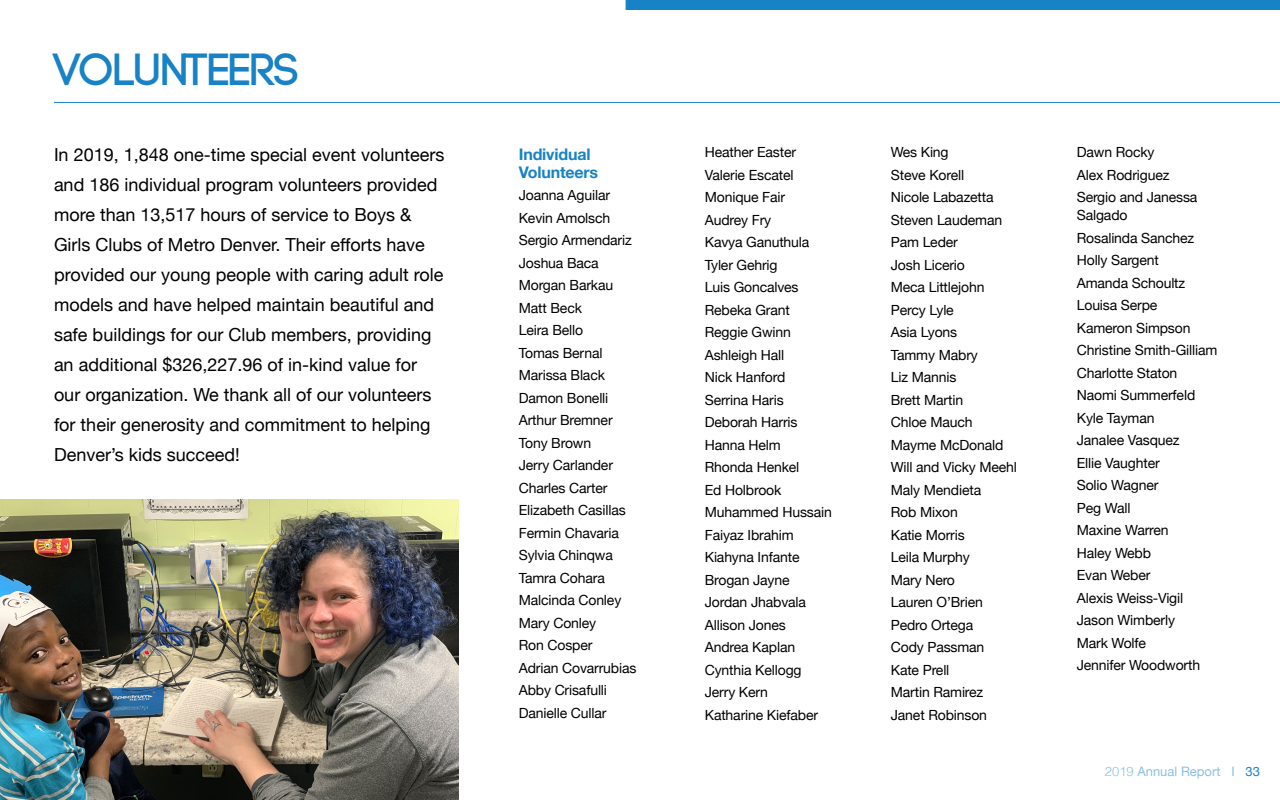
<style>
.page{position:relative;width:1280px;height:800px;background:#fff}
.page>*{position:absolute;margin:0;border:0;box-sizing:border-box;transform-origin:0 0}
.t1{font:700 45px "Code";color:#1782c5}
.t2{font:18px/30px "Helvetica Neue";color:#000}
.t3{font:700 16px/18px "Helvetica Neue";letter-spacing:-.01em;color:#1782c5}
.t4{font:14px/22.5px "Helvetica Neue";letter-spacing:-.01em;color:#000}
.t5{font:13px "Helvetica Neue";color:#8bc0e2}
.s1{font-family:"Helvetica";font-weight:300}
.s2{color:#1782c5}
</style>
<div class="page">
<hr style="left:54px;top:102px;width:1226px;height:1px;background:#1782c5">
<img style="left:0;top:500px;width:459px;height:300px">
<div style="left:626px;top:0;width:654px;height:10px;background:#1782c5"></div>
<h1 class="t1" style="left:54px;top:47px;width:247px">VOLUNTEERS</h1>
<p class="t2" style="left:54px;top:141px;width:392px">In 2019, 1,848 one-time special event volunteers and 186 individual program volunteers provided more than 13,517 hours of service to Boys &amp; Girls Clubs of Metro Denver. Their efforts have provided our young people with caring adult role models and have helped maintain beautiful and safe buildings for our Club members, providing an additional $326,227.96 of in-kind value for our organization. We thank all of our volunteers for their generosity and commitment to helping Denver’s kids succeed!</p>
<p class="t3" style="left:519px;top:145px;width:81px">Individual<br>Volunteers</p>
<p class="t4" style="left:519px;top:185px;width:119px">Joanna Aguilar<br>Kevin Amolsch<br>Sergio Armendariz<br>Joshua Baca<br>Morgan Barkau<br>Matt Beck<br>Leira Bello<br>Tomas Bernal<br>Marissa Black<br>Damon Bonelli<br>Arthur Bremner<br>Tony Brown<br>Jerry Carlander<br>Charles Carter<br>Elizabeth Casillas<br>Fermin Chavaria<br>Sylvia Chinqwa<br>Tamra Cohara<br>Malcinda Conley<br>Mary Conley<br>Ron Cosper<br>Adrian Covarrubias<br>Abby Crisafulli<br>Danielle Cullar</p>
<p class="t4" style="left:705px;top:142px;width:129px">Heather Easter<br>Valerie Escatel<br>Monique Fair<br>Audrey Fry<br>Kavya Ganuthula<br>Tyler Gehrig<br>Luis Goncalves<br>Rebeka Grant<br>Reggie Gwinn<br>Ashleigh Hall<br>Nick Hanford<br>Serrina Haris<br>Deborah Harris<br>Hanna Helm<br>Rhonda Henkel<br>Ed Holbrook<br>Muhammed Hussain<br>Faiyaz Ibrahim<br>Kiahyna Infante<br>Brogan Jayne<br>Jordan Jhabvala<br>Allison Jones<br>Andrea Kaplan<br>Cynthia Kellogg<br>Jerry Kern<br>Katharine Kiefaber</p>
<p class="t4" style="left:891px;top:142px;width:128px">Wes King<br>Steve Korell<br>Nicole Labazetta<br>Steven Laudeman<br>Pam Leder<br>Josh Licerio<br>Meca Littlejohn<br>Percy Lyle<br>Asia Lyons<br>Tammy Mabry<br>Liz Mannis<br>Brett Martin<br>Chloe Mauch<br>Mayme McDonald<br>Will and Vicky Meehl<br>Maly Mendieta<br>Rob Mixon<br>Katie Morris<br>Leila Murphy<br>Mary Nero<br>Lauren O’Brien<br>Pedro Ortega<br>Cody Passman<br>Kate Prell<br>Martin Ramirez<br>Janet Robinson</p>
<p class="t4" style="left:1077px;top:142px;width:122px">Dawn Rocky<br>Alex Rodriguez<br>Sergio and Janessa</p>
<p class="t4" style="left:1077px;top:205px;width:142px">Salgado<br>Rosalinda Sanchez<br>Holly Sargent<br>Amanda Schoultz<br>Louisa Serpe<br>Kameron Simpson<br>Christine Smith-Gilliam<br>Charlotte Staton<br>Naomi Summerfeld<br>Kyle Tayman<br>Janalee Vasquez<br>Ellie Vaughter<br>Solio Wagner<br>Peg Wall<br>Maxine Warren<br>Haley Webb<br>Evan Weber<br>Alexis Weiss-Vigil<br>Jason Wimberly<br>Mark Wolfe<br>Jennifer Woodworth</p>
<p class="t5" style="left:1105px;top:762px;width:157px"><span class="s1">2019</span> Annual Report I <span class="s2">33</span></p>
</div>
